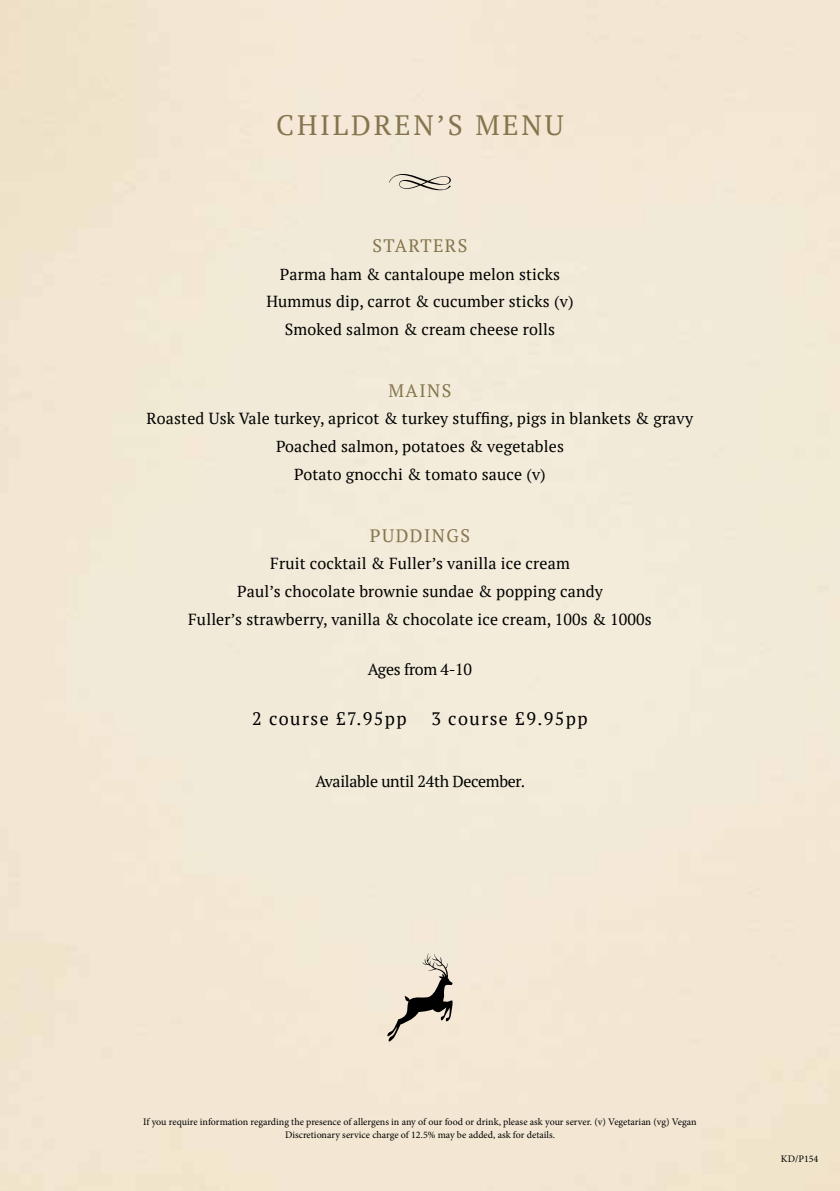
<style>
.page{position:relative;width:840px;height:1191px;background:#fff}
.page>*{position:absolute;margin:0;border:0;box-sizing:border-box;transform-origin:0 0}
.t1{font:28px "PT Serif";letter-spacing:.1em;color:#85754e}
.t2{font:18px "PT Serif";letter-spacing:.08em;color:#000}
.t3{font:18px "PT Serif";letter-spacing:.08em;color:#85754e}
.t4{font:16px/27.6px "PT Serif";letter-spacing:.01em;color:#000;text-align:center}
.t5{font:16px "PT Serif";letter-spacing:-.02em;color:#000}
.t6{font:10px/13px "Minion Pro";color:#000;text-align:center}
</style>
<div class="page">
<svg style="left:386px;top:952px;width:67px;height:89px;background:#c6bcae"></svg>
<svg style="left:389px;top:174px;width:63px;height:18px"></svg>
<h1 class="t1" style="left:276px;top:107px;width:289px">CHILDREN’S MENU</h1>
<p class="t3" style="left:372px;top:234px;width:97px">STARTERS</p>
<p class="t4" style="left:266px;top:260px;width:308px">Parma ham &amp; cantaloupe melon sticks<br>Hummus dip, carrot &amp; cucumber sticks (v)<br>Smoked salmon &amp; cream cheese rolls</p>
<p class="t3" style="left:388px;top:379px;width:64px">MAINS</p>
<p class="t4" style="left:146px;top:405px;width:548px">Roasted Usk Vale turkey, apricot &amp; turkey stuffing, pigs in blankets &amp; gravy<br>Poached salmon, potatoes &amp; vegetables<br>Potato gnocchi &amp; tomato sauce (v)</p>
<p class="t3" style="left:370px;top:523px;width:101px">PUDDINGS</p>
<p class="t4" style="left:188px;top:549px;width:465px">Fruit cocktail &amp; Fuller’s vanilla ice cream<br>Paul’s chocolate brownie sundae &amp; popping candy<br>Fuller’s strawberry, vanilla &amp; chocolate ice cream, 100s &amp; 1000s</p>
<p class="t5" style="left:368px;top:659px;width:106px">Ages from 4-10</p>
<p class="t2" style="left:252px;top:707px;width:156px">2 course £7.95pp</p>
<p class="t2" style="left:431px;top:707px;width:158px">3 course £9.95pp</p>
<p class="t5" style="left:315px;top:771px;width:211px">Available until 24th December.</p>
<p class="t6" style="left:143px;top:1114px;width:554px">If you require information regarding the presence of allergens in any of our food or drink, please ask your server. (v) Vegetarian (vg) Vegan<br>Discretionary service charge of 12.5% may be added, ask for details.</p>
<p class="t6" style="left:780px;top:1152px;width:39px">KD/P154</p>
</div>
